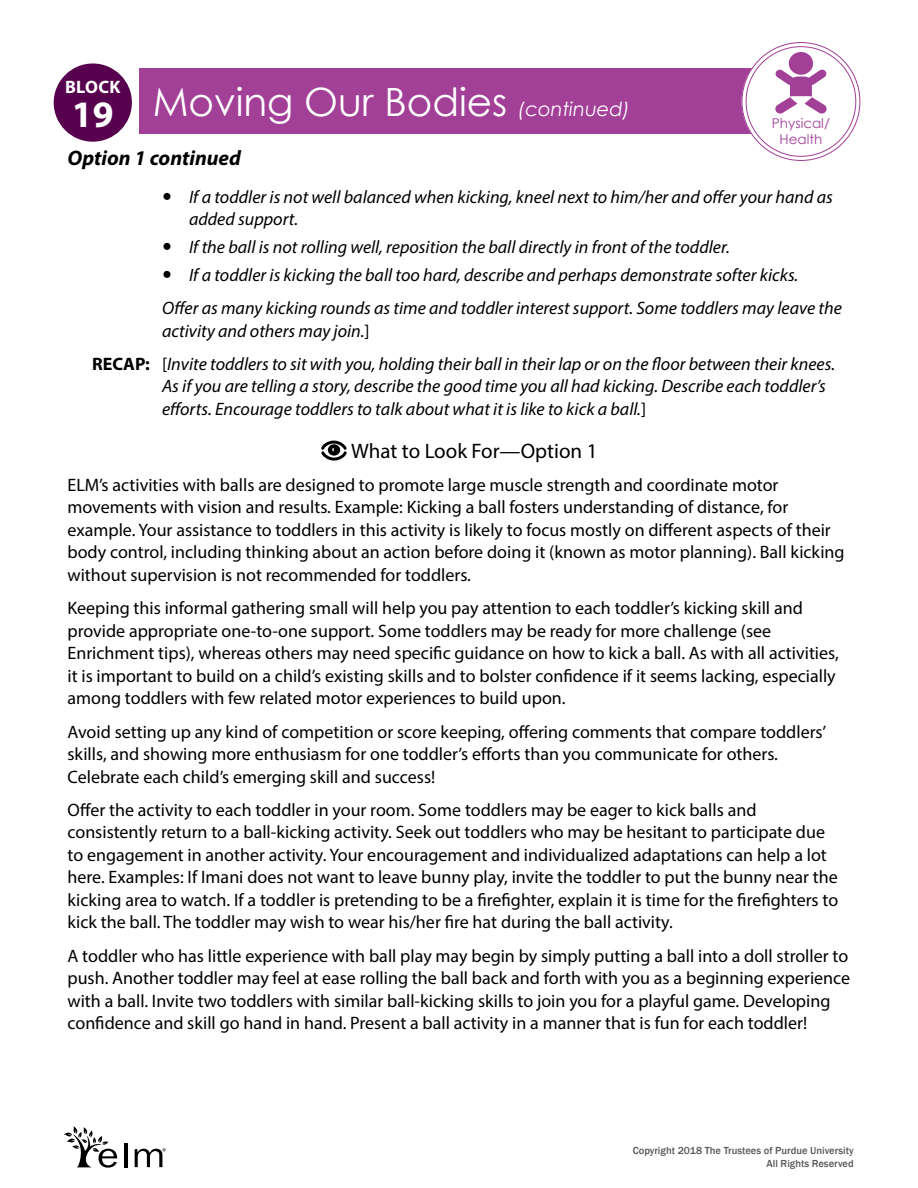
<style>
.page{position:relative;width:918px;height:1188px;background:#fff}
.page>*{position:absolute;margin:0;border:0;box-sizing:border-box;transform-origin:0 0}
.t1{font:39px "Century Gothic";color:#fff}
._4-MISC_What_to_Look{font:21px "Myriad Pro";color:#000}
.t2{font:italic 700 21px "Myriad Pro";color:#000}
._3-13_IT_Body{font:18px/22.5px "Myriad Pro";color:#000}
._3-04_Lesson_Body_Bo{font:italic 18px/22.5px "Myriad Pro";color:#000}
._3-03_Lesson_Body_GR{font:italic 18px/22.5px "Myriad Pro";color:#000}
.t3{font:700 18px "Myriad Pro";letter-spacing:.02em;color:#fff}
.t4{font:13.5px/16.2px "Century Gothic";color:#a23f97;text-align:center}
.t5{font:500 10.5px/12.6px "Franklin Gothic";color:#58595b;text-align:right}
.s1{font-style:italic;font-size:19.5px}
.s2{font-style:normal}
.s3{font-weight:700;font-style:normal}
</style>
<div class="page">
<div style="left:140px;top:68px;width:616px;height:66px;background:#a23f97"></div>
<div style="left:744px;top:45px;width:114px;height:113px;background:#fff;border-radius:50%"></div>
<div style="left:742px;top:42px;width:118px;height:119px;border:5px solid #fff;border-radius:50%"></div>
<div style="left:54px;top:63px;width:78px;height:79px;background:#56004e;border-radius:50%"></div>
<svg style="left:775px;top:69px;width:52px;height:45px"></svg>
<div style="left:789px;top:52px;width:24px;height:23px;background:#a23f97;border-radius:50%"></div>
<svg style="left:321px;top:441px;width:26px;height:20px"></svg>
<hr style="left:124px;top:1143px;width:3px;height:24px;background:#000">
<svg style="left:64px;top:1126px;width:53px;height:42px"></svg>
<svg style="left:135px;top:1148px;width:31px;height:19px"></svg>
<p class="t3" style="left:65px;top:75px;width:57px">BLOCK</p>
<h1 class="t1" style="left:72px;top:75px;width:560px"><sub>19</sub> Moving Our Bodies <span class="s1">(continued)</span></h1>
<p class="t2" style="left:68px;top:145px;width:175px">Option 1 continued</p>
<p class="_3-04_Lesson_Body_Bo" style="left:189px;top:185px;width:645px">If a toddler is not well balanced when kicking, kneel next to him/her and offer your hand as added support.</p>
<p class="_3-04_Lesson_Body_Bo" style="left:189px;top:235px;width:542px">If the ball is not rolling well, reposition the ball directly in front of the toddler.</p>
<p class="_3-04_Lesson_Body_Bo" style="left:189px;top:263px;width:611px">If a toddler is kicking the ball too hard, describe and perhaps demonstrate softer kicks.</p>
<p class="_3-03_Lesson_Body_GR" style="left:162px;top:297px;width:681px">Offer as many kicking rounds as time and toddler interest support. Some toddlers may leave the activity and others may join.<span class="s2">]</span></p>
<p class="_3-04_Lesson_Body_Bo" style="left:162px;top:352px;width:675px;text-indent:-70px"><span class="s3">RECAP:</span> <span class="s2">[</span>Invite toddlers to sit with you, holding their ball in their lap or on the floor between their knees.<br>As if you are telling a story, describe the good time you all had kicking. Describe each toddler’s efforts. Encourage toddlers to talk about what it is like to kick a ball.<span class="s2">]</span></p>
<p class="_4-MISC_What_to_Look" style="left:351px;top:438px;width:248px">What to Look For—Option 1</p>
<p class="_3-13_IT_Body" style="left:68px;top:473px;width:779px">ELM’s activities with balls are designed to promote large muscle strength and coordinate motor movements with vision and results. Example: Kicking a ball fosters understanding of distance, for example. Your assistance to toddlers in this activity is likely to focus mostly on different aspects of their body control, including thinking about an action before doing it (known as motor planning). Ball kicking without supervision is not recommended for toddlers.</p>
<p class="_3-13_IT_Body" style="left:68px;top:597px;width:773px">Keeping this informal gathering small will help you pay attention to each toddler’s kicking skill and provide appropriate one-to-one support. Some toddlers may be ready for more challenge (see Enrichment tips), whereas others may need specific guidance on how to kick a ball. As with all activities, it is important to build on a child’s existing skills and to bolster confidence if it seems lacking, especially among toddlers with few related motor experiences to build upon.</p>
<p class="_3-13_IT_Body" style="left:68px;top:720px;width:760px">Avoid setting up any kind of competition or score keeping, offering comments that compare toddlers’ skills, and showing more enthusiasm for one toddler’s efforts than you communicate for others.<br>Celebrate each child’s emerging skill and success!</p>
<p class="_3-13_IT_Body" style="left:68px;top:798px;width:772px">Offer the activity to each toddler in your room. Some toddlers may be eager to kick balls and consistently return to a ball-kicking activity. Seek out toddlers who may be hesitant to participate due to engagement in another activity. Your encouragement and individualized adaptations can help a lot here. Examples: If Imani does not want to leave bunny play, invite the toddler to put the bunny near the kicking area to watch. If a toddler is pretending to be a firefighter, explain it is time for the firefighters to kick the ball. The toddler may wish to wear his/her fire hat during the ball activity.</p>
<p class="_3-13_IT_Body" style="left:68px;top:944px;width:784px">A toddler who has little experience with ball play may begin by simply putting a ball into a doll stroller to push. Another toddler may feel at ease rolling the ball back and forth with you as a beginning experience with a ball. Invite two toddlers with similar ball-kicking skills to join you for a playful game. Developing confidence and skill go hand in hand. Present a ball activity in a manner that is fun for each toddler!</p>
<p class="t4" style="left:772px;top:115px;width:59px">Physical/<br>Health</p>
<p class="t5" style="left:633px;top:1145px;width:223px">Copyright 2018 The Trustees of Purdue University<br>All Rights Reserved</p>
</div>
